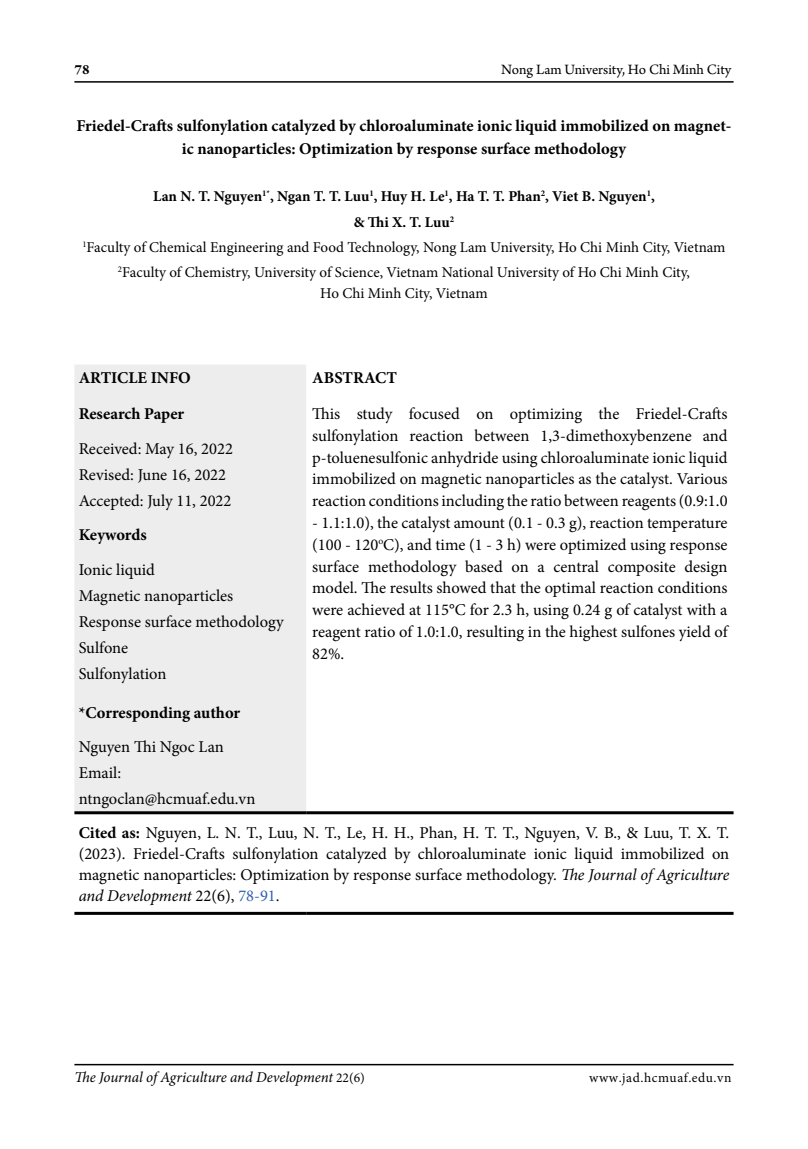
<style>
.page{position:relative;width:808px;height:1149px;background:#fff}
.page>*{position:absolute;margin:0;border:0;box-sizing:border-box;transform-origin:0 0}
.t1{font:16.5px/21.8px "Minion Pro";color:#000}
.t2{font:700 16.5px/22.5px "Minion Pro";color:#000;text-align:center}
.t3{font:15px/25.2px "Minion Pro";color:#000;text-align:center}
.t4{font:italic 15px "Minion Pro";letter-spacing:-.01em;color:#000}
.t5{font:15px "Arno Pro";color:#000}
.t6{font:700 15px "Arno Pro";color:#000}
.t7{font:13.5px "Minion Pro";letter-spacing:.04em;color:#000}
.s1{font-weight:700}
.s2{font-style:italic}
.s3{color:#2f62ac}
.s4{font-style:normal;font-size:13.5px}
</style>
<div class="page">
<hr style="left:74px;top:81px;width:659px;height:2px;background:#000">
<hr style="left:74px;top:1063px;width:659px;height:1px;background:#000">
<div style="left:74px;top:365px;width:232px;height:446px;background:#ededed"></div>
<hr style="left:74px;top:811px;width:232px;height:3px;background:#000">
<hr style="left:306px;top:811px;width:427px;height:3px;background:#000">
<hr style="left:74px;top:911px;width:232px;height:3px;background:#000">
<hr style="left:306px;top:911px;width:427px;height:3px;background:#000">
<p class="t6" style="left:74px;top:61px;width:17px">78</p>
<p class="t5" style="left:501px;top:61px;width:232px">Nong Lam University, Ho Chi Minh City</p>
<p class="t2" style="left:76px;top:114px;width:657px">Friedel-Crafts sulfonylation catalyzed by chloroaluminate ionic liquid immobilized on magnet&shy;ic nanoparticles: Optimization by response surface methodology</p>
<p class="t3" style="left:82px;top:184px;width:645px"><span class="s1">Lan N. T. Nguyen</span><sup>1*</sup><span class="s1">, Ngan T. T. Luu</span><sup>1</sup><span class="s1">, Huy H. Le</span><sup>1</sup><span class="s1">, Ha T. T. Phan</span><sup>2</sup><span class="s1">, Viet B. Nguyen</span><sup>1</sup><span class="s1">,<br>&amp; Thi X. T. Luu</span><sup>2<br></sup><sup>1</sup>Faculty of Chemical Engineering and Food Technology, Nong Lam University, Ho Chi Minh City, Vietnam <sup>2</sup>Faculty of Chemistry, University of Science, Vietnam National University of Ho Chi Minh City,</p>
<p class="t3" style="left:320px;top:281px;width:169px">Ho Chi Minh City, Vietnam</p>
<p class="t2" style="left:79px;top:366px;width:114px">ARTICLE INFO</p>
<p class="t2" style="left:312px;top:366px;width:86px">ABSTRACT</p>
<p class="t2" style="left:79px;top:402px;width:107px">Research Paper</p>
<p class="t1" style="left:79px;top:435px;width:156px;line-height:26px">Received: May 16, 2022<br>Revised: June 16, 2022<br>Accepted: July 11, 2022</p>
<p class="t2" style="left:79px;top:523px;width:70px">Keywords</p>
<p class="t1" style="left:79px;top:556px;width:207px;line-height:26px">Ionic liquid<br>Magnetic nanoparticles<br>Response surface methodology<br>Sulfone<br>Sulfonylation</p>
<p class="t2" style="left:79px;top:700px;width:163px">*Corresponding author</p>
<p class="t1" style="left:79px;top:733px;width:178px;line-height:26px">Nguyen Thi Ngoc Lan<br>Email: ntngoclan@hcmuaf.edu.vn</p>
<p class="t1" style="left:312px;top:403px;width:417px;text-align:justify">This study focused on optimizing the Friedel-Crafts sulfonylation reaction between 1,3-dimethoxybenzene and p-toluenesulfonic anhydride using chloroaluminate ionic liquid immobilized on magnetic nanoparticles as the catalyst. Various reaction conditions including the ratio between reagents (0.9:1.0</p>
<p class="t1" style="left:312px;top:511px;width:417px;text-align:justify">- 1.1:1.0), the catalyst amount (0.1 - 0.3 g), reaction temperature (100 - 120<sup>o</sup>C), and time (1 - 3 h) were optimized using response surface methodology based on a central composite design model. The results showed that the optimal reaction conditions were achieved at 115°C for 2.3 h, using 0.24 g of catalyst with a reagent ratio of 1.0:1.0, resulting in the highest sulfones yield of 82%.</p>
<p class="t1" style="left:79px;top:821px;width:652px;line-height:21px;text-align:justify"><span class="s1">Cited as:</span> Nguyen, L. N. T., Luu, N. T., Le, H. H., Phan, H. T. T., Nguyen, V. B., &amp; Luu, T. X. T. (2023). Friedel-Crafts sulfonylation catalyzed by chloroaluminate ionic liquid immobilized on magnetic nanoparticles: Optimization by response surface methodology. <span class="s2">The Journal of Agriculture and Development</span> 22(6), <span class="s3">78-91</span>.</p>
<p class="t4" style="left:74px;top:1066px;width:292px">The Journal of Agriculture and Development <span class="s4">22(6)</span></p>
<p class="t7" style="left:589px;top:1067px;width:144px">www.jad.hcmuaf.edu.vn</p>
</div>
